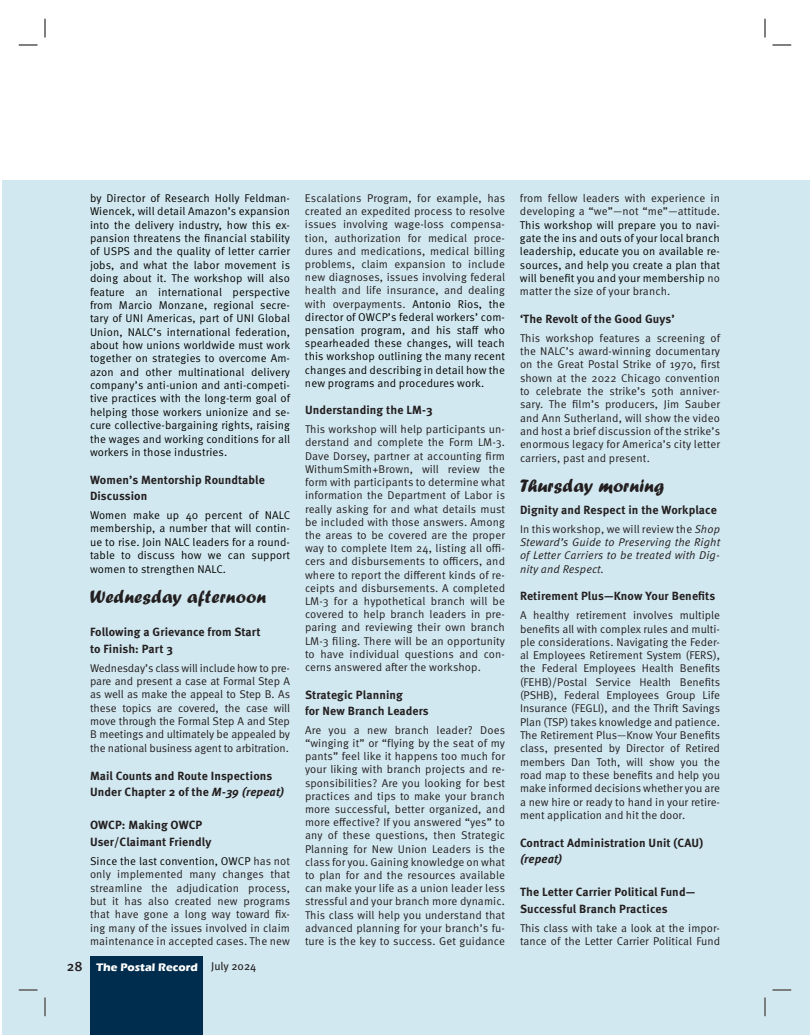
<style>
.page{position:relative;width:810px;height:1035px;background:#fff}
.page>*{position:absolute;margin:0;border:0;box-sizing:border-box;transform-origin:0 0}
.t1{font:18.75px "Forte";letter-spacing:.01em;color:#231f20}
.t2{font:700 11.88px/16.5px "Meta Pro";letter-spacing:.01em;color:#231f20}
.t3{font:italic 700 11.88px "Meta Pro";letter-spacing:.01em;color:#231f20}
.t4{font:11.25px/13.2px "Meta Pro Norm";letter-spacing:.005em;color:#231f20;text-align:justify}
.t5{font:11.25px/13.4px "Meta Pro Norm";letter-spacing:.01em;color:#040503;text-align:justify}
.t6{font:11.25px/13.2px "Meta Pro Norm Ita";letter-spacing:.01em;color:#231f20;text-align:justify}
.t7{font:700 11.25px "Eras ITC";color:#fff}
.s1{font-style:italic}
.s2{color:#040503}
.s3{font-family:"Meta Pro";font-weight:500;font-size:13.75px;color:#231f20}
.s4{color:#231f20}
.s5{font-family:"Meta Pro Norm Ita"}
</style>
<div class="page">
<div style="left:2px;top:180px;width:808px;height:855px;background:#d2e8f0"></div>
<div style="left:90px;top:957px;width:112px;height:78px;background:#002c4d"></div>
<svg style="left:19px;top:44px;width:19px;height:2px"></svg>
<svg style="left:772px;top:44px;width:19px;height:2px"></svg>
<svg style="left:19px;top:989px;width:19px;height:2px"></svg>
<svg style="left:772px;top:989px;width:19px;height:2px"></svg>
<svg style="left:44px;top:19px;width:2px;height:19px"></svg>
<svg style="left:44px;top:998px;width:2px;height:18px"></svg>
<svg style="left:764px;top:19px;width:2px;height:19px"></svg>
<svg style="left:764px;top:998px;width:2px;height:18px"></svg>
<p class="t5" style="left:90px;top:191px;width:202px">by Director of Research Holly Feldman-Wiencek, will detail Amazon’s expansion into the delivery industry, how this ex&shy;pansion threatens the financial stability of USPS and the quality of letter carrier jobs, and what the labor movement is doing about it. The workshop will also feature an international perspective from Marcio Monzane, regional secre&shy;tary of UNI Americas, part of UNI Global Union, NALC’s international federation, about how unions worldwide must work together on strategies to overcome Am&shy;azon and other multinational delivery company’s anti-union and anti-competi&shy;tive practices with the long-term goal of helping those workers unionize and se&shy;cure collective-bargaining rights, raising the wages and working conditions for all workers in those industries.</p>
<p class="t2" style="left:90px;top:470px;width:176px">Women’s Mentorship Roundtable<br>Discussion</p>
<p class="t5" style="left:90px;top:508px;width:202px">Women make up 40 percent of NALC membership, a number that will contin&shy;ue to rise. Join NALC leaders for a round&shy;table to discuss how we can support women to strengthen NALC.</p>
<h1 class="t1" style="left:90px;top:586px;width:178px">Wednesday afternoon</h1>
<p class="t2" style="left:90px;top:623px;width:172px">Following a Grievance from Start to Finish: Part 3</p>
<p class="t4" style="left:90px;top:660px;width:202px">Wednesday’s class will include how to pre&shy;pare and present a case at Formal Step A as well as make the appeal to Step B. As these topics are covered, the case will move through the Formal Step A and Step B meetings and ultimately be appealed by the national business agent to arbitration.</p>
<p class="t2" style="left:90px;top:766px;width:196px">Mail Counts and Route Inspections<br>Under Chapter 2 of the <span class="s1">M-39 (repeat)</span></p>
<p class="t2" style="left:90px;top:816px;width:123px">OWCP: Making OWCP<br>User/Claimant Friendly</p>
<p class="t4" style="left:90px;top:854px;width:202px"><span class="s2">Since the last convention, OWCP</span> has not only implemented many changes that streamline the adjudication process, but it has also created new programs that have gone a long way toward fix&shy;ing many of the issues involved in claim maintenance in accepted cases. The new</p>
<p class="t7" style="left:67px;top:961px;width:191px"><span class="s3">28</span> The Postal Record <sup>July</sup> <sup>2024</sup></p>
<p class="t4" style="left:305px;top:191px;width:202px">Escalations Program, for example, has created an expedited process to resolve issues involving wage-loss compensa&shy;tion, authorization for medical proce&shy;dures and medications, medical billing problems, claim expansion to include new diagnoses, issues involving federal health and life insurance, and dealing with overpayments. <span class="s2">Antonio Rios, the director of OWCP’s federal workers’ com&shy;pensation program, and his staff who spearheaded these changes, will teach this workshop outlining the many recent changes and describing in detail how the new programs and procedures work.</span></p>
<p class="t2" style="left:305px;top:401px;width:129px">Understanding the LM-3</p>
<p class="t4" style="left:305px;top:422px;width:202px">This workshop will help participants un&shy;derstand and complete the Form LM-3.<br>Dave Dorsey, partner at accounting firm WithumSmith+Brown, will review the form with participants to determine what information the Department of Labor is really asking for and what details must be included with those answers. Among the areas to be covered are the proper way to complete Item 24, listing all offi&shy;cers and disbursements to officers, and where to report the different kinds of re&shy;ceipts and disbursements. A completed LM-3 for a hypothetical branch will be covered to help branch leaders in pre&shy;paring and reviewing their own branch LM-3 filing. There will be an opportunity to have individual questions and con&shy;cerns answered after the workshop.</p>
<p class="t2" style="left:305px;top:685px;width:125px">Strategic Planning<br>for New Branch Leaders</p>
<p class="t4" style="left:305px;top:722px;width:202px">Are you a new branch leader? Does “winging it” or “flying by the seat of my pants” feel like it happens too much for your liking with branch projects and re&shy;sponsibilities? Are you looking for best practices and tips to make your branch more successful, better organized, and more effective? If you answered “yes” to any of these questions, then Strategic Planning for New Union Leaders is the class for you. Gaining knowledge on what to plan for and the resources available can make your life as a union leader less stressful and your branch more dynamic.<br>This class will help you understand that advanced planning for your branch’s fu&shy;ture is the key to success. Get guidance</p>
<p class="t4" style="left:520px;top:191px;width:202px">from fellow leaders with experience in developing a “we”—not “me”—attitude.</p>
<p class="t5" style="left:520px;top:217px;width:202px">This workshop will prepare you to navi&shy;gate the ins and outs of your local branch leadership, educate you on available re&shy;sources, and help you create a plan that will benefit you and your membership <span class="s4">no matter the size of your branch.</span></p>
<p class="t2" style="left:520px;top:310px;width:156px">‘The Revolt of the Good Guys’</p>
<p class="t4" style="left:520px;top:331px;width:202px">This workshop features a screening of the NALC’s award-winning documentary on the Great Postal Strike of 1970, first shown at the 2022 Chicago convention to celebrate the strike’s 50th anniver&shy;sary. The film’s producers, Jim Sauber and Ann Sutherland, will show the video and host a brief discussion of the strike’s enormous legacy for America’s city letter carriers, past and present.</p>
<h1 class="t1" style="left:520px;top:475px;width:146px">Thursday morning</h1>
<p class="t2" style="left:520px;top:501px;width:198px">Dignity and Respect in the Workplace</p>
<p class="t4" style="left:520px;top:521px;width:202px">In this workshop, we will review the <span class="s5">Shop</span></p>
<p class="t6" style="left:520px;top:535px;width:202px">Steward’s Guide to Preserving the Right of Letter Carriers to be treated with Dig&shy;nity and Respect.</p>
<p class="t2" style="left:520px;top:587px;width:197px">Retirement Plus—Know Your Benefits</p>
<p class="t4" style="left:520px;top:608px;width:202px">A healthy retirement involves multiple benefits all with complex rules and multi&shy;ple considerations. Navigating the Feder&shy;al Employees Retirement System (FERS), the Federal Employees Health Benefits (FEHB)/Postal Service Health Benefits (PSHB), Federal Employees Group Life Insurance (FEGLI), and the Thrift Savings Plan (TSP) takes knowledge and patience.<br>The Retirement Plus—Know Your Benefits class, presented by Director of Retired members Dan Toth, will show you the road map to these benefits and help you make informed decisions whether you are a new hire or ready to hand in your retire&shy;ment application and hit the door.</p>
<p class="t2" style="left:520px;top:833px;width:185px">Contract Administration Unit (CAU)</p>
<p class="t3" style="left:520px;top:850px;width:44px">(repeat)</p>
<p class="t2" style="left:520px;top:883px;width:177px">The Letter Carrier Political Fund—<br>Successful Branch Practices</p>
<p class="t4" style="left:520px;top:920px;width:202px">This class with take a look at the impor&shy;tance of the Letter Carrier Political Fund</p>
</div>
